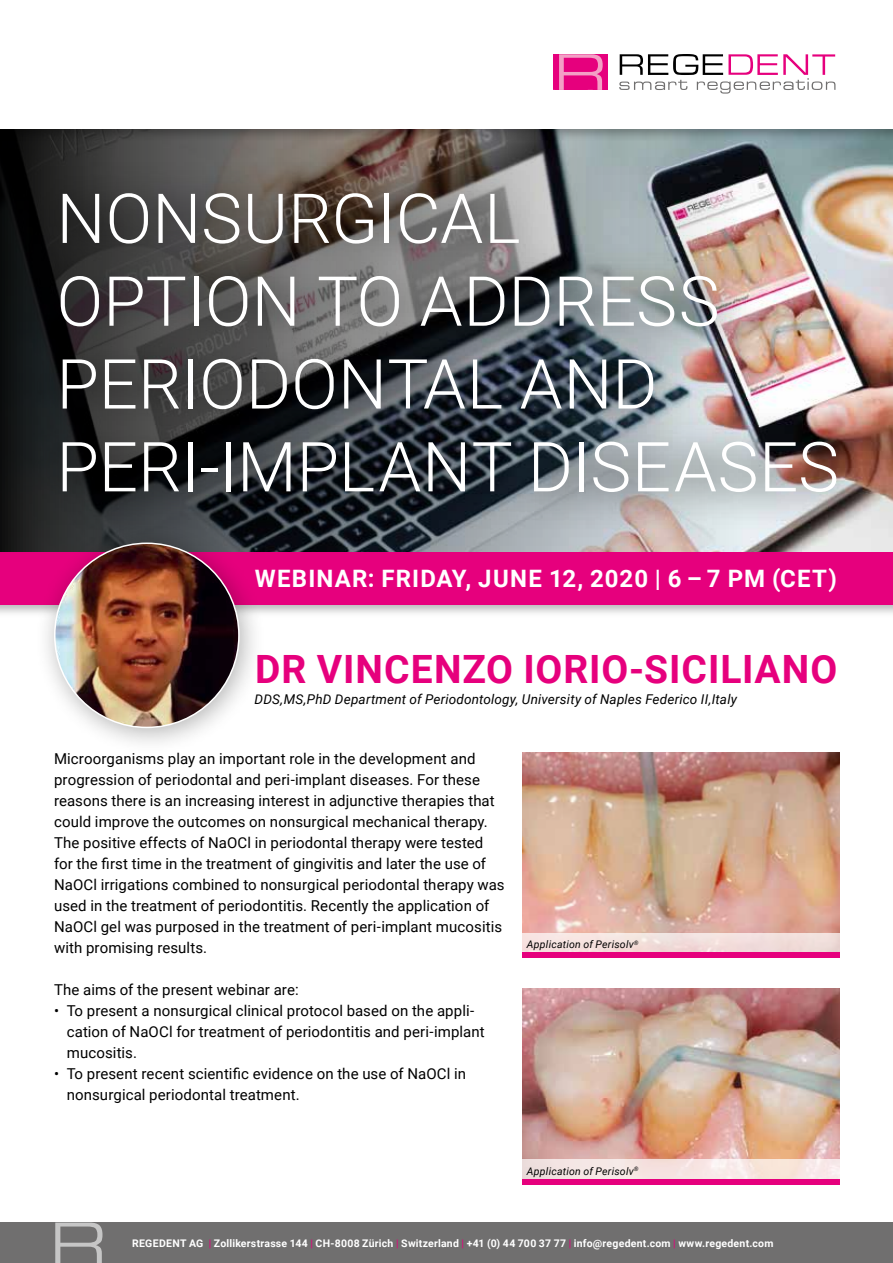
<style>
.page{position:relative;width:893px;height:1263px;background:#fff}
.page>*{position:absolute;margin:0;border:0;box-sizing:border-box;transform-origin:0 0}
.t1{font:300 69px/82.8px "Roboto";color:#fff}
.t2{font:700 39px "Roboto";letter-spacing:.025em;color:#e6007d}
.t3{font:700 24px "Roboto";letter-spacing:.045em;color:#fff}
.t4{font:15px/21px "Roboto";letter-spacing:.005em;color:#000}
.t5{font:italic 13.5px "Roboto";letter-spacing:.01em;color:#000}
.t6{font:700 10.5px "Roboto";letter-spacing:.02em;color:#fff}
.t7{font:italic 10.5px "Roboto";letter-spacing:.02em;color:#000}
.s1{font-weight:400;color:#e6007d}
</style>
<div class="page">
<img style="left:742px;top:143px;width:151px;height:410px">
<svg style="left:0;top:143px;width:742px;height:410px;background:#555154"></svg>
<div style="left:0;top:0;width:893px;height:143px;background:#000;opacity:.3"></div>
<div style="left:0;top:0;width:893px;height:129px;background:#fff"></div>
<div style="left:0;top:553px;width:893px;height:65px;background:#000;opacity:.3"></div>
<div style="left:0;top:553px;width:893px;height:52px;background:#e6007d"></div>
<img style="left:27px;top:160px;width:848px;height:372px">
<div style="left:553px;top:54px;width:55px;height:36px;background:#e6007d"></div>
<svg style="left:619px;top:54px;width:216px;height:40px"></svg>
<svg style="left:553px;top:54px;width:50px;height:36px"></svg>
<div style="left:35px;top:523px;width:231px;height:231px;background:#000;opacity:.3"></div>
<img style="left:55px;top:543px;width:184px;height:184px;border-radius:92px">
<div style="left:0;top:1222px;width:893px;height:41px;background:#706f6f"></div>
<svg style="left:55px;top:1222px;width:47px;height:41px"></svg>
<img style="left:523px;top:988px;width:317px;height:172px">
<img style="left:523px;top:752px;width:317px;height:181px">
<div style="left:522px;top:933px;width:319px;height:20px;background:#f3dfdc"></div>
<div style="left:523px;top:953px;width:317px;height:5px;background:#e6007d"></div>
<div style="left:523px;top:1179px;width:317px;height:5px;background:#e6007d"></div>
<svg style="left:522px;top:1160px;width:318px;height:19px;background:#f5e5e2"></svg>
<h1 class="t1" style="left:56px;top:174px;width:784px">NONSURGICAL<br>OPTION TO ADDRESS<br>PERIODONTAL AND<br>PERI-IMPLANT DISEASES</h1>
<h3 class="t3" style="left:255px;top:561px;width:583px">WEBINAR: FRIDAY, JUNE 12, 2020 | 6 – 7 PM (CET)</h3>
<h2 class="t2" style="left:255px;top:641px;width:584px">DR VINCENZO IORIO-SICILIANO</h2>
<p class="t5" style="left:254px;top:689px;width:484px">DDS,MS,PhD Department of Periodontology, University of Naples Federico II,Italy</p>
<p class="t4" style="left:54px;top:747px;width:452px">Microorganisms play an important role in the development and progression of periodontal and peri-implant diseases. For these reasons there is an increasing interest in adjunctive therapies that could improve the outcomes on nonsurgical mechanical therapy.<br>The positive effects of NaOCl in periodontal therapy were tested for the first time in the treatment of gingivitis and later the use of NaOCl irrigations combined to nonsurgical periodontal therapy was used in the treatment of periodontitis. Recently the application of NaOCl gel was purposed in the treatment of peri-implant mucositis with promising results.</p>
<p class="t4" style="left:54px;top:978px;width:246px">The aims of the present webinar are:</p>
<p class="t4" style="left:67px;top:999px;width:420px;text-indent:-13px">• To present a nonsurgical clinical protocol based on the appli&shy;cation of NaOCl for treatment of periodontitis and peri-implant mucositis.</p>
<p class="t4" style="left:67px;top:1062px;width:401px;text-indent:-13px">• To present recent scientific evidence on the use of NaOCl in nonsurgical periodontal treatment.</p>
<p class="t7" style="left:527px;top:937px;width:113px">Application of Perisolv<sup>®</sup></p>
<p class="t7" style="left:527px;top:1164px;width:113px">Application of Perisolv<sup>®</sup></p>
<p class="t6" style="left:132px;top:1235px;width:643px">REGEDENT AG <span class="s1">|</span> Zollikerstrasse 144 <span class="s1">|</span> CH-8008 Zürich <span class="s1">|</span> Switzerland <span class="s1">|</span> +41 (0) 44 700 37 77 <span class="s1">|</span> info@regedent.com <span class="s1">|</span> www.regedent.com</p>
</div>
